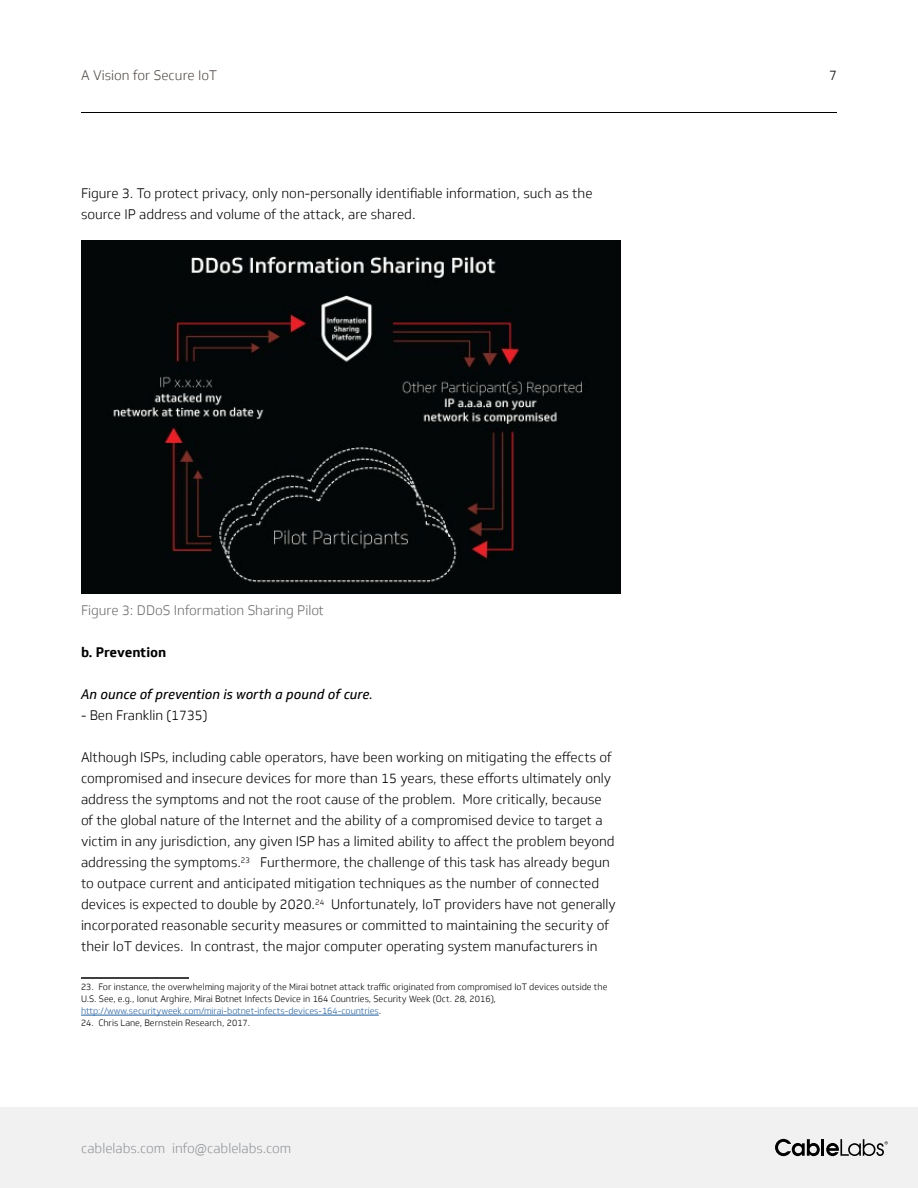
<style>
.page{position:relative;width:918px;height:1188px;background:#fff}
.page>*{position:absolute;margin:0;border:0;box-sizing:border-box;transform-origin:0 0}
.t1{font:300 13.5px/21px "Soleto";color:#000}
.t2{font:italic 13.5px "Soleto";color:#000}
.t3{font:300 13.5px "Soleto";color:#6e6b6d}
.t4{font:300 13.5px "Soleto";color:#939598}
.t5{font:300 13.5px "Soleto";color:#524b48}
.t6{font:700 13.5px "Soleto";color:#000}
.t7{font:300 9px/12px "Soleto";color:#000}
.s1{color:#215e9e}
</style>
<div class="page">
<div style="left:0;top:1107px;width:918px;height:81px;background:#f1f1f2"></div>
<svg style="left:775px;top:1139px;width:45px;height:17px"></svg>
<hr style="left:821px;top:1139px;width:3px;height:17px;background:#000">
<svg style="left:826px;top:1139px;width:62px;height:17px"></svg>
<hr style="left:81px;top:112px;width:756px;height:1px;background:#000">
<hr style="left:81px;top:977px;width:108px;height:2px;background:#000">
<hr style="left:81px;top:1015px;width:298px;height:1px;background:#215e9e">
<img style="left:81px;top:241px;width:540px;height:353px">
<p class="t5" style="left:81px;top:67px;width:138px">A Vision for Secure IoT</p>
<p class="t1" style="left:829px;top:65px;width:9px">7</p>
<p class="t1" style="left:81px;top:183px;width:513px">Figure 3. To protect privacy, only non-personally identifiable information, such as the source IP address and volume of the attack, are shared.</p>
<p class="t3" style="left:81px;top:603px;width:244px">Figure 3: DDoS Information Sharing Pilot</p>
<p class="t6" style="left:81px;top:644px;width:87px">b. Prevention</p>
<p class="t2" style="left:81px;top:686px;width:294px">An ounce of prevention is worth a pound of cure.</p>
<p class="t1" style="left:81px;top:705px;width:128px">- Ben Franklin (1735)</p>
<p class="t1" style="left:81px;top:747px;width:537px">Although ISPs, including cable operators, have been working on mitigating the effects of compromised and insecure devices for more than 15 years, these efforts ultimately only address the symptoms and not the root cause of the problem. More critically, because of the global nature of the Internet and the ability of a compromised device to target a victim in any jurisdiction, any given ISP has a limited ability to affect the problem beyond addressing the symptoms.<sup>23</sup> Furthermore, the challenge of this task has already begun to outpace current and anticipated mitigation techniques as the number of connected devices is expected to double by 2020.<sup>24</sup> Unfortunately, IoT providers have not generally incorporated reasonable security measures or committed to maintaining the security of their IoT devices. In contrast, the major computer operating system manufacturers in</p>
<p class="t7" style="left:81px;top:981px;width:528px">23. For instance, the overwhelming majority of the Mirai botnet attack traffic originated from compromised IoT devices outside the<br>U.S. See, e.g., Ionut Arghire, Mirai Botnet Infects Device in 164 Countries, Security Week (Oct. 28, 2016), <span class="s1">http://www.securityweek.com/mirai-botnet-infects-devices-164-countries</span>.</p>
<p class="t7" style="left:81px;top:1017px;width:171px">24. Chris Lane, Bernstein Research, 2017.</p>
<p class="t4" style="left:81px;top:1140px;width:212px">cablelabs.com info@cablelabs.com</p>
</div>
